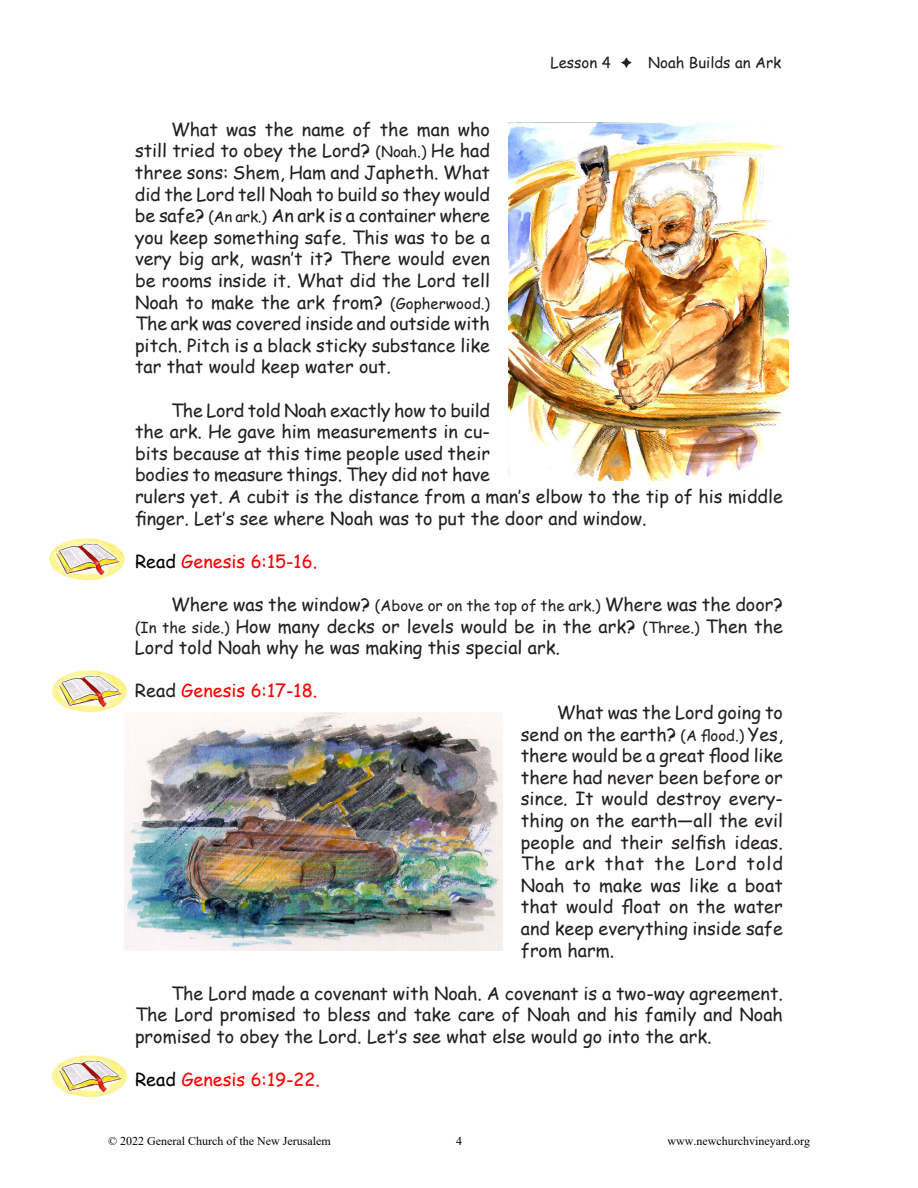
<style>
.page{position:relative;width:918px;height:1188px;background:#fff}
.page>*{position:absolute;margin:0;border:0;box-sizing:border-box;transform-origin:0 0}
._0_BODY_INTRO{font:18px/21.6px "Comic Sans MS";color:#231f20;text-align:justify}
.t1{font:18px "Comic Sans MS";color:#f00}
.t2{font:15px "Comic Sans MS";color:#231f20}
.t3{font:12px "Times New Roman";color:#000}
.s1{font-size:15px}
.s2{color:#000}
.s3{color:#231f20}
</style>
<div class="page">
<img style="left:508px;top:122px;width:281px;height:359px">
<img style="left:125px;top:712px;width:378px;height:238px">
<img style="left:50px;top:539px;width:74px;height:41px">
<img style="left:52px;top:670px;width:75px;height:41px">
<img style="left:52px;top:1055px;width:75px;height:42px">
<p class="t2" style="left:550px;top:52px;width:232px">Lesson 4 ➔ Noah Builds an Ark</p>
<p class="_0_BODY_INTRO" style="left:135px;top:118px;width:357px;text-indent:36px">What was the name of the man who still tried to obey the Lord? <span class="s1">(Noah.)</span> He had three sons: Shem, Ham and Japheth. What did the Lord tell Noah to build so they would be safe? <span class="s1">(An ark.)</span> An ark is a container where you keep something safe. This was to be a very big ark, wasn’t it? There would even be rooms inside it. What did the Lord tell Noah to make the ark from? <span class="s1">(Gopherwood.)<br></span>The ark was covered inside and outside with pitch. Pitch is a black sticky substance like tar that would keep water out.</p>
<p class="_0_BODY_INTRO" style="left:135px;top:399px;width:649px;text-align:left;text-indent:36px">The Lord told Noah exactly how to build<br>the ark. He gave him measurements in cu-<br>bits because at this time people used their<br>bodies to measure things. They did not have<br>rulers yet. A cubit is the distance from a man’s elbow to the tip of his middle finger. Let’s see where Noah was to put the door and window.</p>
<p class="t1" style="left:135px;top:548px;width:184px"><span class="s2">Read</span> Genesis 6:15-16.</p>
<p class="_0_BODY_INTRO" style="left:135px;top:593px;width:650px;text-indent:36px">Where was the window? <span class="s1">(Above or on the top of the ark.)</span> Where was the door? <span class="s1">(In the side.)</span> How many decks or levels would be in the ark? <span class="s1">(Three.)</span> Then the Lord told Noah why he was making this special ark.</p>
<p class="t1" style="left:135px;top:678px;width:184px"><span class="s3">Read</span> Genesis 6:17-18.</p>
<p class="_0_BODY_INTRO" style="left:521px;top:701px;width:264px;text-indent:36px">What was the Lord going to send on the earth? <span class="s1">(A flood.)</span> Yes, there would be a great flood like there had never been before or since. It would destroy every&shy;thing on the earth—all the evil people and their selfish ideas.<br>The ark that the Lord told Noah to make was like a boat that would float on the water and keep everything inside safe from harm.</p>
<p class="_0_BODY_INTRO" style="left:135px;top:982px;width:650px;text-indent:36px">The Lord made a covenant with Noah. A covenant is a two-way agreement.<br>The Lord promised to bless and take care of Noah and his family and Noah promised to obey the Lord. Let’s see what else would go into the ark.</p>
<p class="t1" style="left:135px;top:1066px;width:187px"><span class="s2">Read</span> Genesis 6:19-22.</p>
<p class="t3" style="left:108px;top:1132px;width:224px">© 2022 General Church of the New Jerusalem</p>
<p class="t3" style="left:456px;top:1132px;width:7px">4</p>
<p class="t3" style="left:667px;top:1132px;width:144px">www.newchurchvineyard.org</p>
</div>
